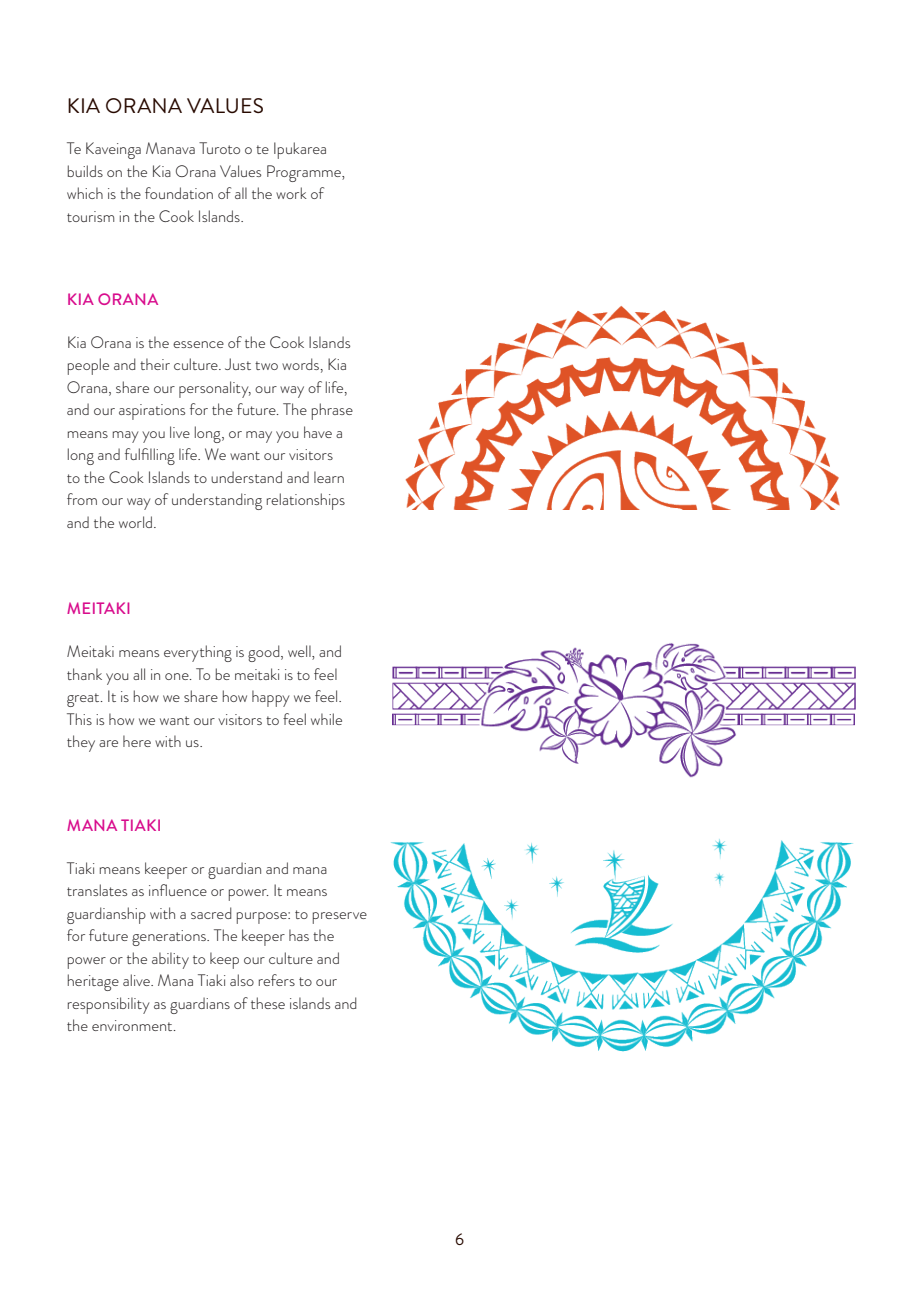
<style>
.page{position:relative;width:919px;height:1289px;background:#fff}
.page>*{position:absolute;margin:0;border:0;box-sizing:border-box;transform-origin:0 0}
.Header_2{font:21px "Brandon Grotesque";letter-spacing:.015em;color:#280a00}
.Body_text{font:300 16.5px/22.5px "Brandon Grotesque";letter-spacing:-.005em;color:#231f20}
.Figure_title{font:500 16.5px "Brandon Grotesque";letter-spacing:.02em;color:#d80b8c}
.t1{font:16.5px "Brandon Grotesque";color:#280a00}
</style>
<div class="page">
<img style="left:390px;top:838px;width:463px;height:213px">
<img style="left:392px;top:643px;width:463px;height:135px">
<img style="left:405px;top:305px;width:435px;height:204px">
<p class="Header_2" style="left:67px;top:91px;width:198px">KIA ORANA VALUES</p>
<p class="Body_text" style="left:67px;top:137px;width:280px">Te Kaveinga Manava Turoto o te Ipukarea builds on the Kia Orana Values Programme, which is the foundation of all the work of tourism in the Cook Islands.</p>
<p class="Figure_title" style="left:67px;top:288px;width:93px">KIA ORANA</p>
<p class="Body_text" style="left:67px;top:331px;width:288px">Kia Orana is the essence of the Cook Islands people and their culture. Just two words, Kia Orana, share our personality, our way of life, and our aspirations for the future. The phrase means may you live long, or may you have a long and fulfilling life. We want our visitors<br>to the Cook Islands to understand and learn from our way of understanding relationships and the world.</p>
<p class="Figure_title" style="left:67px;top:597px;width:66px">MEITAKI</p>
<p class="Body_text" style="left:67px;top:640px;width:277px">Meitaki means everything is good, well, and thank you all in one. To be meitaki is to feel great. It is how we share how happy we feel.<br>This is how we want our visitors to feel while they are here with us.</p>
<p class="Figure_title" style="left:67px;top:814px;width:96px">MANA TIAKI</p>
<p class="Body_text" style="left:67px;top:857px;width:302px">Tiaki means keeper or guardian and mana translates as influence or power. It means guardianship with a sacred purpose: to preserve for future generations. The keeper has the power or the ability to keep our culture and heritage alive. Mana Tiaki also refers to our responsibility as guardians of these islands and the environment.</p>
<p class="t1" style="left:455px;top:1228px;width:10px">6</p>
</div>
